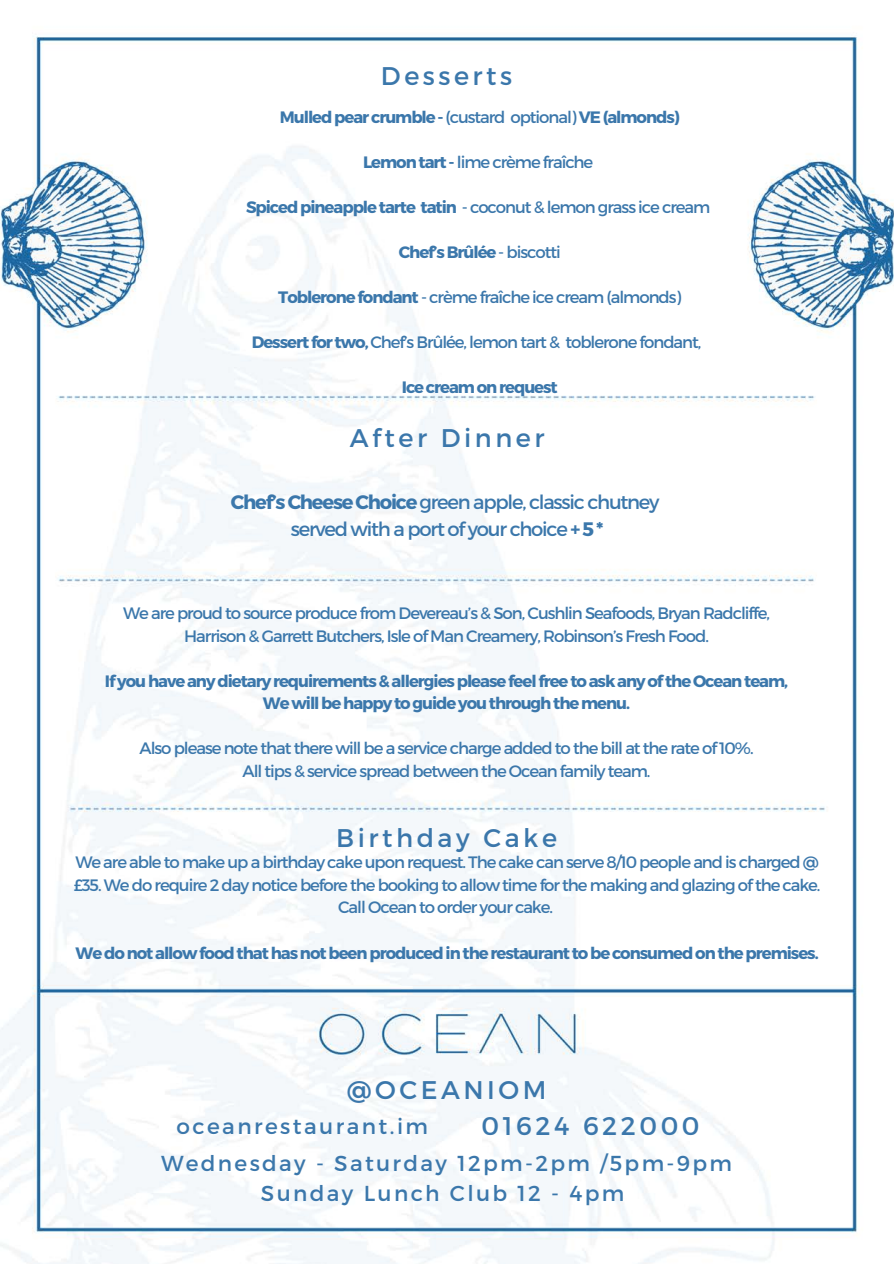
<style>
.page{position:relative;width:894px;height:1264px;background:#fff}
.page>*{position:absolute;margin:0;border:0;box-sizing:border-box;transform-origin:0 0}
.t1{font:25.5px "Montserrat";letter-spacing:.14em;color:#3b77ab}
.t2{font:21.6px "Montserrat";letter-spacing:.11em;color:#3b77ab}
.t3{font:19.5px "Montserrat";letter-spacing:-.065em;color:#3b77ab}
.t4{font:16.5px/22.5px "Montserrat";letter-spacing:-.065em;color:#3b77ab;text-align:center}
.t5{font:700 16.5px "Montserrat";letter-spacing:-.065em;color:#3b77ab}
.s1{font-weight:400}
.s2{font-weight:700}
</style>
<div class="page">
<img style="left:0;top:36px;width:893px;height:1227px">
<p class="t1" style="left:381px;top:59px;width:133px">Desserts</p>
<p class="t5" style="left:280px;top:106px;width:401px">Mulled pear crumble - <span class="s1">(custard optional)</span> VE (almonds)</p>
<p class="t4" style="left:363px;top:150px;width:232px"><span class="s2">Lemon tart -</span> lime crème fraîche</p>
<p class="t4" style="left:246px;top:195px;width:465px"><span class="s2">Spiced pineapple tarte tatin</span> - coconut &amp; lemon grass ice cream</p>
<p class="t5" style="left:399px;top:241px;width:163px">Chef’s Brûlée <span class="s1">- biscotti</span></p>
<p class="t4" style="left:278px;top:285px;width:404px"><span class="s2">Toblerone fondant</span> - crème fraîche ice cream (almonds)</p>
<p class="t4" style="left:252px;top:330px;width:451px"><span class="s2">Dessert for two,</span> Chef’s Brûlée, lemon tart &amp; toblerone fondant,</p>
<p class="t5" style="left:401px;top:376px;width:157px">Ice cream on request</p>
<p class="t1" style="left:350px;top:421px;width:196px">After Dinner</p>
<p class="t3" style="left:231px;top:489px;width:430px"><span class="s2">Chef’s Cheese Choice</span> green apple, classic chutney</p>
<p class="t3" style="left:291px;top:516px;width:314px">served with a port of your choice <span class="s2">+ 5 *</span></p>
<p class="t4" style="left:123px;top:601px;width:648px">We are proud to source produce from Devereau’s &amp; Son, Cushlin Seafoods, Bryan Radcliffe,</p>
<p class="t4" style="left:184px;top:623px;width:526px">Harrison &amp; Garrett Butchers, Isle of Man Creamery, Robinson’s Fresh Food.</p>
<p class="t5" style="left:105px;top:670px;width:684px">If you have any dietary requirements &amp; allergies please feel free to ask any of the Ocean team,</p>
<p class="t5" style="left:263px;top:692px;width:368px">We will be happy to guide you through the menu.</p>
<p class="t4" style="left:139px;top:736px;width:615px">Also please note that there will be a service charge added to the bill at the rate of 10%.</p>
<p class="t4" style="left:242px;top:759px;width:409px">All tips &amp; service spread between the Ocean family team.</p>
<p class="t1" style="left:336px;top:821px;width:222px">Birthday Cake</p>
<p class="t4" style="left:74px;top:850px;width:748px">We are able to make up a birthday cake upon request. The cake can serve 8/10 people and is charged @ £35. We do require 2 day notice before the booking to allow time for the making and glazing of the cake.<br>Call Ocean to order your cake.</p>
<p class="t5" style="left:76px;top:941px;width:744px">We do not allow food that has not been produced in the restaurant to be consumed on the premises.</p>
<p class="t1" style="left:346px;top:1072px;width:201px">@OCEANIOM</p>
<p class="t2" style="left:176px;top:1111px;width:253px">oceanrestaurant.im</p>
<p class="t1" style="left:481px;top:1109px;width:219px">01624 622000</p>
<p class="t2" style="left:161px;top:1148px;width:572px">Wednesday - Saturday 12pm-2pm /5pm-9pm</p>
<p class="t2" style="left:261px;top:1178px;width:365px">Sunday Lunch Club 12 - 4pm</p>
</div>
